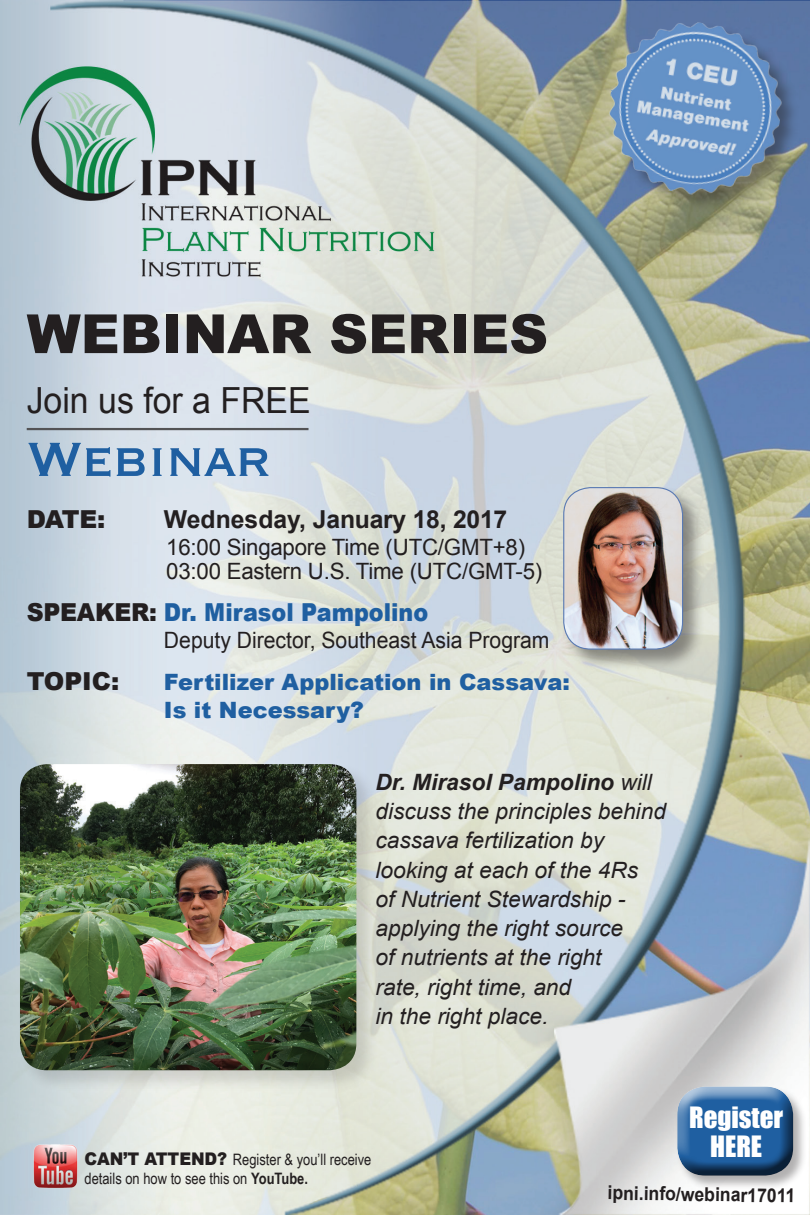
<style>
.page{position:relative;width:810px;height:1215px;background:#fff}
.page>*{position:absolute;margin:0;border:0;box-sizing:border-box;transform-origin:0 0}
.t1{font:63px "Copperplate";letter-spacing:-.025em;color:#1f5fa1;scale:.94 1}
.t2{font:900 54px "Arial";color:#231f20}
.t3{font:36px "Arial";color:#231f20;scale:.94 1}
.t4{font:27px/29.2px "Impact";color:#fff;text-align:center}
.t5{font:900 24.75px "Arial";color:#1f5fa1;scale:.9 1}
.t6{font:700 24.75px "Arial";letter-spacing:-.01em;color:#231f20}
.t7{font:900 24.75px "Arial";letter-spacing:-.01em;color:#231f20}
.t8{font:italic 22.5px/29.2px "Arial";color:#231f20}
.t9{font:22.5px/24.8px "Arial";letter-spacing:-.01em;color:#231f20}
.t10{font:900 22.5px/28.1px "Arial";color:#1f5fa1}
.t11{font:22.5px "Arial";letter-spacing:-.01em;color:#231f20;scale:.94 1}
.t12{font:700 19.12px "Arial";color:#231f20;scale:.92 1}
.t13{font:15.75px/18.9px "Arial Narrow";color:#231f20}
.s1{color:#231f20}
.s2{font-weight:700}
.s3{font-family:"Arial";font-weight:900;font-size:17.55px}
</style>
<div class="page">
<img style="left:0;top:0;width:810px;height:1215px">
<div style="left:677px;top:1086px;width:131px;height:104px;background:#fefefe"></div>
<div style="left:663px;top:1074px;width:137px;height:97px;background:#fff;opacity:.75"></div>
<div style="left:671px;top:1091px;width:134px;height:99px;background:#231f20;opacity:.75"></div>
<hr style="left:27px;top:428px;width:282px;height:2px;background:#535355">
<img style="left:31px;top:1141px;width:49px;height:49px">
<div style="left:609px;top:23px;width:192px;height:191px;background:#231f20;opacity:.46"></div>
<img style="left:596px;top:9px;width:198px;height:199px">
<div style="left:18px;top:762px;width:360px;height:330px;background:#231f20;opacity:.15"></div>
<img style="left:20px;top:764px;width:336px;height:306px">
<div style="left:562px;top:485px;width:143px;height:186px;background:#231f20;opacity:.45"></div>
<img style="left:564px;top:488px;width:119px;height:161px">
<div style="left:563px;top:487px;width:120px;height:163px;border:1px solid #5a7ab3;border-radius:27px"></div>
<h2 class="t2" style="left:27px;top:295px;width:523px">WEBINAR SERIES</h2>
<h3 class="t3" style="left:27px;top:377px;width:304px">Join us for a FREE</h3>
<h1 class="t1" style="left:27px;top:418px;width:262px">Webinar</h1>
<p class="t7" style="left:27px;top:501px;width:80px">DATE:</p>
<p class="t6" style="left:164px;top:503px;width:345px">Wednesday, January 18, 2017</p>
<p class="t9" style="left:166px;top:535px;width:378px">16:00 Singapore Time (UTC/GMT+8)<br>03:00 Eastern U.S. Time (UTC/GMT-5)</p>
<p class="t5" style="left:27px;top:594px;width:448px"><span class="s1">SPEAKER:</span> Dr. Mirasol Pampolino</p>
<p class="t11" style="left:164px;top:625px;width:412px">Deputy Director, Southeast Asia Program</p>
<p class="t7" style="left:27px;top:663px;width:94px">TOPIC:</p>
<p class="t10" style="left:164px;top:667px;width:407px">Fertilizer Application in Cassava:<br>Is it Necessary?</p>
<p class="t8" style="left:375px;top:768px;width:292px"><span class="s2">Dr. Mirasol Pampolino</span> will discuss the principles behind cassava fertilization by looking at each of the 4Rs<br>of Nutrient Stewardship - applying the right source<br>of nutrients at the right<br>rate, right time, and<br>in the right place.</p>
<p class="t13" style="left:85px;top:1150px;width:288px"><span class="s3">CAN’T ATTEND?</span> Register &amp; you’ll receive details on how to see this on <span class="s2">YouTube.</span></p>
<p class="t4" style="left:689px;top:1102px;width:96px">Register<br>HERE</p>
<p class="t12" style="left:608px;top:1180px;width:206px;rotate:1deg">ipni.info/webinar17011</p>
</div>
